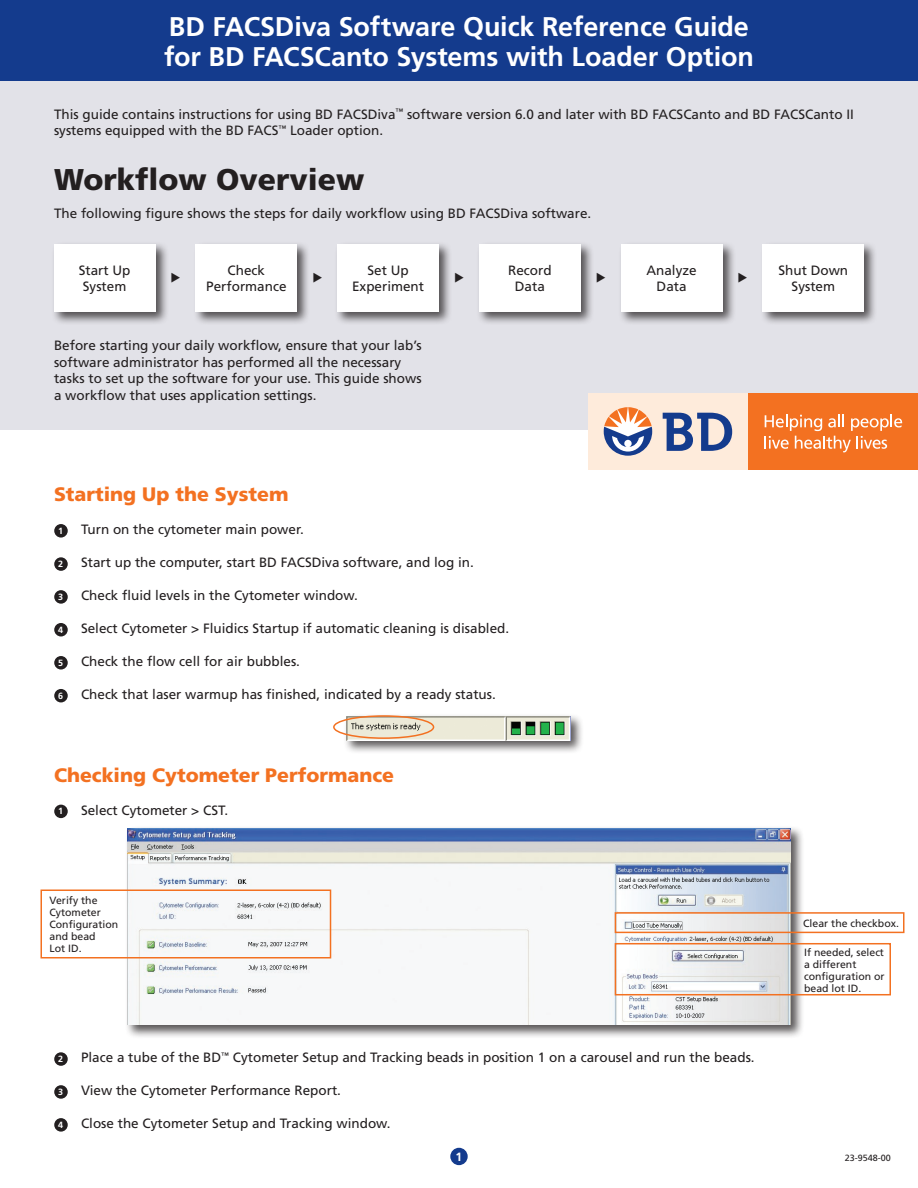
<style>
.page{position:relative;width:918px;height:1188px;background:#fff}
.page>*{position:absolute;margin:0;border:0;box-sizing:border-box;transform-origin:0 0}
.t1{font:900 30px "Frutiger";color:#231f20}
.Product_name_Sub{font:700 27px "Frutiger";letter-spacing:-.005em;color:#fff}
.t2{font:900 19.5px "Frutiger";color:#f37121}
.t3{font:13.5px/16.5px "Frutiger";color:#231f20}
.t4{font:700 12px "Frutiger";color:#fff}
.t5{font:10.5px/12px "Frutiger";color:#231f20}
.t6{font:9px "Frutiger";color:#231f20}
.t7{font:700 9px "Frutiger";color:#fff}
</style>
<div class="page">
<div style="left:0;top:81px;width:918px;height:349px;background:#e2e2e8"></div>
<div style="left:0;top:0;width:918px;height:81px;background:#143b8d"></div>
<div style="left:51px;top:241px;width:124px;height:91px;background:#231f20;opacity:.75"></div>
<div style="left:54px;top:244px;width:101px;height:68px;background:#fff"></div>
<div style="left:193px;top:241px;width:124px;height:91px;background:#231f20;opacity:.75"></div>
<div style="left:196px;top:244px;width:101px;height:68px;background:#fff"></div>
<div style="left:335px;top:241px;width:123px;height:91px;background:#231f20;opacity:.75"></div>
<div style="left:338px;top:244px;width:101px;height:68px;background:#fff"></div>
<div style="left:476px;top:241px;width:124px;height:91px;background:#231f20;opacity:.75"></div>
<div style="left:479px;top:244px;width:101px;height:68px;background:#fff"></div>
<div style="left:618px;top:241px;width:124px;height:91px;background:#231f20;opacity:.75"></div>
<div style="left:621px;top:244px;width:101px;height:68px;background:#fff"></div>
<div style="left:760px;top:241px;width:124px;height:91px;background:#231f20;opacity:.75"></div>
<div style="left:763px;top:244px;width:101px;height:68px;background:#fff"></div>
<div style="left:343px;top:713px;width:247px;height:74px;background:#231f20;opacity:.75"></div>
<img style="left:346px;top:716px;width:224px;height:25px">
<div style="left:125px;top:825px;width:793px;height:253px;background:#231f20;opacity:.75"></div>
<img style="left:127px;top:828px;width:664px;height:197px">
<div style="left:40px;top:890px;width:291px;height:68px;border:2px solid #f37121"></div>
<div style="left:615px;top:912px;width:289px;height:21px;border:2px solid #f37121"></div>
<div style="left:615px;top:943px;width:276px;height:52px;border:2px solid #f37121"></div>
<div style="left:333px;top:715px;width:101px;height:24px;border:2px solid #f37121;border-radius:50%"></div>
<div style="left:588px;top:393px;width:161px;height:77px;background:#feebdb"></div>
<div style="left:748px;top:393px;width:170px;height:77px;background:#f37121"></div>
<svg style="left:663px;top:413px;width:69px;height:38px"></svg>
<svg style="left:604px;top:407px;width:48px;height:49px"></svg>
<svg style="left:765px;top:414px;width:137px;height:38px"></svg>
<div style="left:450px;top:1148px;width:18px;height:17px;background:#143b8d;border-radius:50%"></div>
<div style="left:54px;top:524px;width:14px;height:14px;background:#231f20;border-radius:50%"></div>
<div style="left:54px;top:557px;width:14px;height:14px;background:#231f20;border-radius:50%"></div>
<div style="left:54px;top:590px;width:14px;height:14px;background:#231f20;border-radius:50%"></div>
<div style="left:54px;top:623px;width:14px;height:13px;background:#231f20;border-radius:50%"></div>
<div style="left:54px;top:656px;width:14px;height:14px;background:#231f20;border-radius:50%"></div>
<div style="left:54px;top:689px;width:14px;height:13px;background:#231f20;border-radius:50%"></div>
<div style="left:54px;top:805px;width:14px;height:13px;background:#231f20;border-radius:50%"></div>
<div style="left:54px;top:1052px;width:14px;height:14px;background:#231f20;border-radius:50%"></div>
<div style="left:54px;top:1085px;width:14px;height:14px;background:#231f20;border-radius:50%"></div>
<div style="left:54px;top:1118px;width:14px;height:14px;background:#231f20;border-radius:50%"></div>
<svg style="left:171px;top:273px;width:4px;height:10px"></svg>
<svg style="left:313px;top:273px;width:4px;height:10px"></svg>
<svg style="left:455px;top:273px;width:3px;height:10px"></svg>
<svg style="left:597px;top:273px;width:3px;height:10px"></svg>
<svg style="left:738px;top:273px;width:4px;height:10px"></svg>
<p class="Product_name_Sub" style="left:169px;top:11px;width:581px">BD FACSDiva Software Quick Reference Guide</p>
<p class="Product_name_Sub" style="left:164px;top:41px;width:591px">for BD FACSCanto Systems with Loader Option</p>
<p class="t3" style="left:54px;top:105px;width:801px">This guide contains instructions for using BD FACSDiva<sup>™</sup> software version 6.0 and later with BD FACSCanto and BD FACSCanto II systems equipped with the BD FACS<sup>™</sup> Loader option.</p>
<p class="t1" style="left:54px;top:161px;width:312px">Workflow Overview</p>
<p class="t3" style="left:54px;top:205px;width:539px">The following figure shows the steps for daily workflow using BD FACSDiva software.</p>
<p class="t3" style="left:79px;top:262px;width:53px">Start Up</p>
<p class="t3" style="left:83px;top:278px;width:45px">System</p>
<p class="t3" style="left:228px;top:262px;width:39px">Check</p>
<p class="t3" style="left:206px;top:278px;width:82px">Performance</p>
<p class="t3" style="left:367px;top:262px;width:43px">Set Up</p>
<p class="t3" style="left:352px;top:278px;width:74px">Experiment</p>
<p class="t3" style="left:508px;top:262px;width:45px">Record</p>
<p class="t3" style="left:515px;top:278px;width:32px">Data</p>
<p class="t3" style="left:54px;top:337px;width:369px">Before starting your daily workflow, ensure that your lab’s</p>
<p class="t3" style="left:54px;top:354px;width:349px">software administrator has performed all the necessary</p>
<p class="t3" style="left:54px;top:370px;width:369px">tasks to set up the software for your use. This guide shows</p>
<p class="t3" style="left:54px;top:387px;width:264px">a workflow that uses application settings.</p>
<p class="t3" style="left:646px;top:262px;width:52px">Analyze</p>
<p class="t3" style="left:657px;top:278px;width:32px">Data</p>
<p class="t3" style="left:779px;top:262px;width:71px">Shut Down</p>
<p class="t3" style="left:792px;top:278px;width:45px">System</p>
<p class="t2" style="left:54px;top:483px;width:236px">Starting Up the System</p>
<p class="t3" style="left:81px;top:521px;width:224px">Turn on the cytometer main power.</p>
<p class="t3" style="left:81px;top:554px;width:394px">Start up the computer, start BD FACSDiva software, and log in.</p>
<p class="t3" style="left:81px;top:587px;width:278px">Check fluid levels in the Cytometer window.</p>
<p class="t3" style="left:81px;top:620px;width:430px">Select Cytometer &gt; Fluidics Startup if automatic cleaning is disabled.</p>
<p class="t3" style="left:81px;top:653px;width:221px">Check the flow cell for air bubbles.</p>
<p class="t3" style="left:81px;top:686px;width:416px">Check that laser warmup has finished, indicated by a ready status.</p>
<p class="t7" style="left:58px;top:525px;width:7px">1</p>
<p class="t7" style="left:58px;top:559px;width:7px">2</p>
<p class="t7" style="left:58px;top:592px;width:7px">3</p>
<p class="t7" style="left:58px;top:624px;width:7px">4</p>
<p class="t7" style="left:58px;top:657px;width:7px">5</p>
<p class="t7" style="left:58px;top:690px;width:7px">6</p>
<p class="t2" style="left:54px;top:763px;width:342px">Checking Cytometer Performance</p>
<p class="t3" style="left:81px;top:802px;width:149px">Select Cytometer &gt; CST.</p>
<p class="t7" style="left:58px;top:806px;width:7px">1</p>
<p class="t5" style="left:50px;top:894px;width:50px">Verify the</p>
<p class="t5" style="left:50px;top:906px;width:53px">Cytometer</p>
<p class="t5" style="left:50px;top:918px;width:70px">Configuration</p>
<p class="t5" style="left:50px;top:930px;width:48px">and bead</p>
<p class="t5" style="left:50px;top:942px;width:34px">Lot ID.</p>
<p class="t7" style="left:58px;top:1054px;width:7px">2</p>
<p class="t7" style="left:58px;top:1087px;width:7px">3</p>
<p class="t7" style="left:58px;top:1120px;width:7px">4</p>
<p class="t3" style="left:81px;top:1049px;width:675px">Place a tube of the BD<sup>™</sup> Cytometer Setup and Tracking beads in position 1 on a carousel and run the beads.</p>
<p class="t3" style="left:81px;top:1082px;width:262px">View the Cytometer Performance Report.</p>
<p class="t3" style="left:81px;top:1115px;width:311px">Close the Cytometer Setup and Tracking window.</p>
<p class="t4" style="left:456px;top:1150px;width:8px">1</p>
<p class="t5" style="left:803px;top:917px;width:97px">Clear the checkbox.</p>
<p class="t5" style="left:804px;top:946px;width:81px">If needed, select</p>
<p class="t5" style="left:804px;top:958px;width:54px">a different</p>
<p class="t5" style="left:804px;top:970px;width:82px">configuration or bead lot ID.</p>
<p class="t6" style="left:845px;top:1153px;width:48px">23-9548-00</p>
</div>
